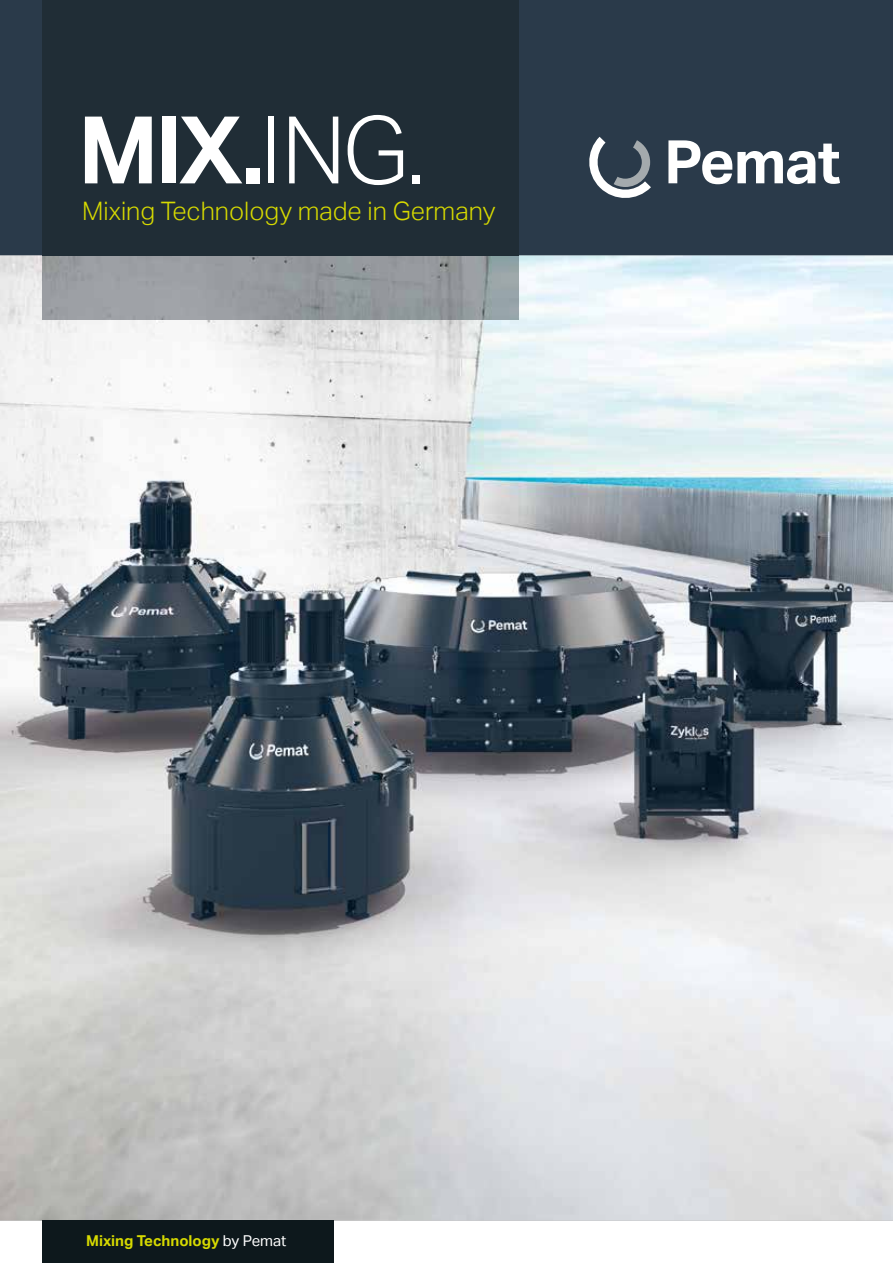
<style>
.page{position:relative;width:893px;height:1263px;background:#fff}
.page>*{position:absolute;margin:0;border:0;box-sizing:border-box;transform-origin:0 0}
.t1{font:700 93.6px "Aktiv Grotesk";color:#fff}
.t2{font:300 25.5px "Aktiv Grotesk";color:#d7da00}
.t3{font:700 15px "Aktiv Grotesk";color:#d7da00}
.s1{font-weight:300}
.s2{font-weight:400;color:#fff}
</style>
<div class="page">
<img style="left:0;top:255px;width:892px;height:965px">
<div style="left:0;top:0;width:892px;height:255px;background:#2a3a4a"></div>
<img style="left:42px;top:255px;width:477px;height:64px">
<div style="left:42px;top:0;width:477px;height:255px;background:#202d36"></div>
<div style="left:42px;top:1220px;width:292px;height:43px;background:#0d181c"></div>
<svg style="left:668px;top:140px;width:172px;height:44px"></svg>
<svg style="left:589px;top:137px;width:62px;height:61px"></svg>
<h1 class="t1" style="left:78px;top:96px;width:348px">MIX.<span class="s1">ING.</span></h1>
<p class="t2" style="left:82px;top:196px;width:414px">Mixing Technology made in Germany</p>
<p class="t3" style="left:86px;top:1232px;width:202px">Mixing Technology <span class="s2">by Pemat</span></p>
</div>
